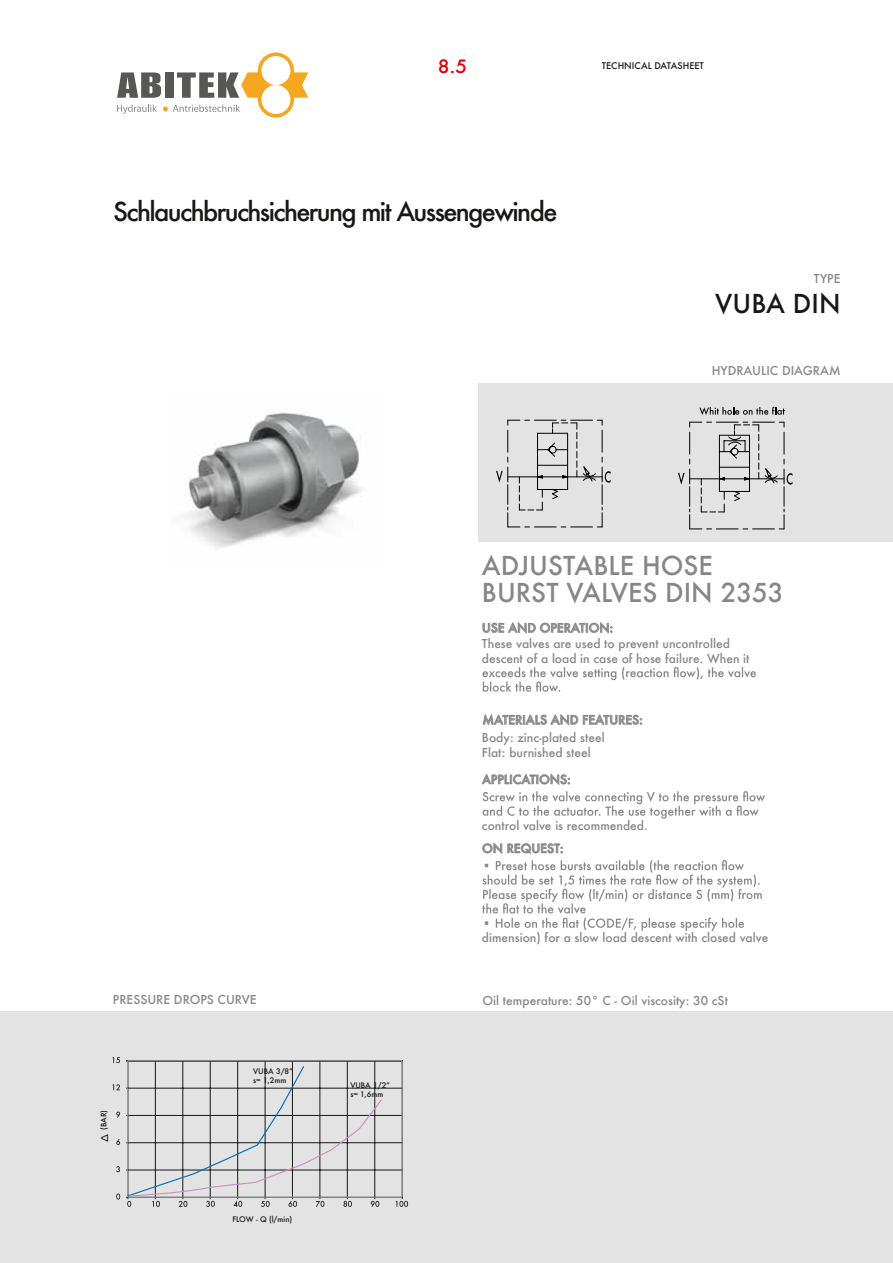
<style>
.page{position:relative;width:893px;height:1263px;background:#fff}
.page>*{position:absolute;margin:0;border:0;box-sizing:border-box;transform-origin:0 0}
.t1{font:500 25.5px "Futura";letter-spacing:-.065em;color:#181716}
.t2{font:500 25.5px/27px "Futura";color:#868786}
.t3{font:500 18px "Futura";color:#e3000b;scale:1.06 1}
.t4{font:500 12px/14.4px "Futura";color:#868786}
.t5{font:500 9px "Futura";color:#181716}
.t6{font:500 7.5px/9px "Futura";color:#181716}
</style>
<div class="page">
<div style="left:478px;top:383px;width:415px;height:159px;background:#e3e3e3"></div>
<div style="left:0;top:1011px;width:893px;height:252px;background:#e3e3e3"></div>
<svg style="left:482px;top:667px;width:274px;height:25px"></svg>
<svg style="left:482px;top:622px;width:131px;height:12px"></svg>
<svg style="left:483px;top:714px;width:160px;height:12px"></svg>
<svg style="left:481px;top:774px;width:284px;height:45px"></svg>
<svg style="left:482px;top:842px;width:280px;height:89px"></svg>
<img style="left:183px;top:412px;width:179px;height:136px">
<hr style="left:128px;top:1170px;width:274px;height:1px;background:#181716">
<hr style="left:128px;top:1142px;width:274px;height:1px;background:#181716">
<hr style="left:128px;top:1115px;width:274px;height:1px;background:#181716">
<hr style="left:128px;top:1088px;width:274px;height:1px;background:#181716">
<hr style="left:128px;top:1061px;width:274px;height:1px;background:#181716">
<svg style="left:116px;top:1193px;width:4px;height:6px"></svg>
<svg style="left:116px;top:1166px;width:4px;height:6px"></svg>
<svg style="left:116px;top:1139px;width:4px;height:6px"></svg>
<svg style="left:116px;top:1112px;width:4px;height:6px"></svg>
<svg style="left:112px;top:1084px;width:8px;height:6px"></svg>
<svg style="left:112px;top:1057px;width:8px;height:6px"></svg>
<svg style="left:396px;top:1197px;width:12px;height:10px"></svg>
<hr style="left:128px;top:1060px;width:274px;height:1px;background:#a7a7a8">
<hr style="left:401px;top:1061px;width:2px;height:136px;background:#a7a7a8">
<hr style="left:128px;top:1196px;width:274px;height:2px;background:#a7a7a8">
<svg style="left:126px;top:1060px;width:257px;height:147px"></svg>
<svg style="left:496px;top:407px;width:296px;height:123px"></svg>
<svg style="left:117px;top:52px;width:191px;height:66px"></svg>
<h2 class="t3" style="left:438px;top:54px;width:29px">8.5</h2>
<p class="t5" style="left:602px;top:60px;width:104px">TECHNICAL DATASHEET</p>
<h1 class="t1" style="left:113px;top:194px;width:446px">Schlauchbruchsicherung mit Aussengewinde</h1>
<p class="t4" style="left:814px;top:271px;width:28px">TYPE</p>
<h1 class="t1" style="left:715px;top:286px;width:127px">VUBA DIN</h1>
<p class="t4" style="left:712px;top:363px;width:130px">HYDRAULIC DIAGRAM</p>
<h1 class="t2" style="left:482px;top:552px;width:303px">ADJUSTABLE HOSE<br>BURST VALVES DIN 2353</h1>
<p class="t4" style="left:482px;top:621px;width:133px">USE AND OPERATION:</p>
<p class="t4" style="left:482px;top:636px;width:269px">These valves are used to prevent uncontrolled descent of a load in case of hose failure. When it</p>
<p class="t4" style="left:483px;top:713px;width:162px">MATERIALS AND FEATURES:</p>
<p class="t4" style="left:482px;top:730px;width:124px">Body: zinc-plated steel<br>Flat: burnished steel</p>
<p class="t4" style="left:482px;top:772px;width:90px">APPLICATIONS:</p>
<p class="t4" style="left:482px;top:818px;width:167px">control valve is recommended.</p>
<p class="t4" style="left:482px;top:841px;width:83px">ON REQUEST:</p>
<p class="t4" style="left:113px;top:992px;width:145px">PRESSURE DROPS CURVE</p>
<p class="t6" style="left:99px;top:1130px;width:21px;rotate:-90deg">(BAR)</p>
<p class="t6" style="left:253px;top:1066px;width:41px">VUBA 3/8” s= 1,2mm</p>
<p class="t6" style="left:232px;top:1214px;width:61px">FLOW - Q (l/min)</p>
<p class="t6" style="left:350px;top:1081px;width:41px">VUBA 1/2” s= 1,6mm</p>
<p class="t4" style="left:482px;top:930px;width:288px">dimension) for a slow load descent with closed valve</p>
<p class="t4" style="left:483px;top:993px;width:247px">Oil temperature: 50° C - Oil viscosity: 30 cSt</p>
</div>
